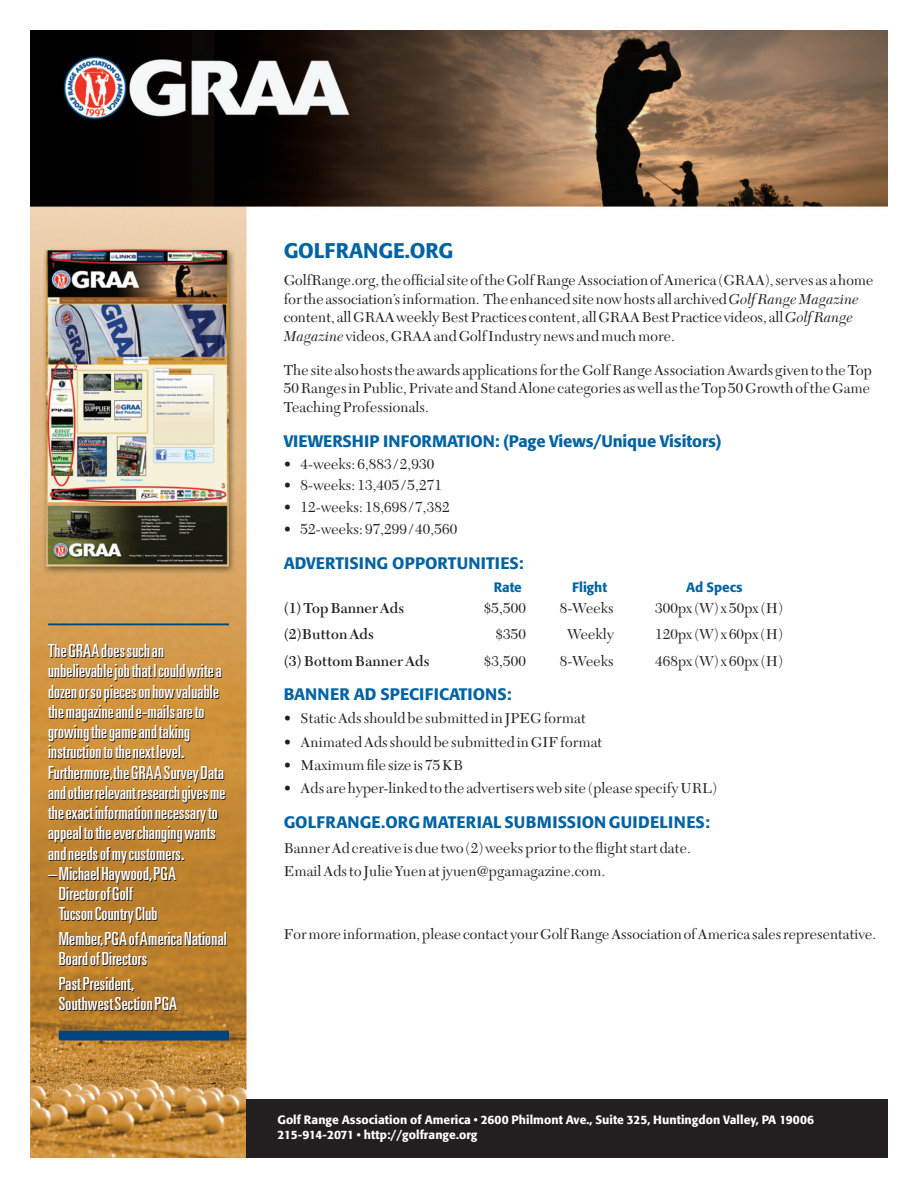
<style>
.page{position:relative;width:918px;height:1188px;background:#fff}
.page>*{position:absolute;margin:0;border:0;box-sizing:border-box;transform-origin:0 0}
.t1{font:500 21px "Formata";letter-spacing:-.005em;color:#0063a4}
.t2{font:ultra-condensed 18px/20.2px "Univers";letter-spacing:.01em;color:#fff}
.t3{font:500 16.5px "Formata";letter-spacing:.005em;color:#0063a4}
.t4{font:15px/18.6px "New Caledonia";letter-spacing:.01em;color:#231f20}
.t5{font:600 15px "New Caledonia";letter-spacing:.01em;color:#231f20}
.t6{font:500 13.5px "Formata";color:#0063a4}
.t7{font:500 12px/15px "Formata";letter-spacing:.005em;color:#fff}
.s1{font-style:italic}
</style>
<div class="page">
<img style="left:30px;top:30px;width:857px;height:1127px">
<div style="left:246px;top:1099px;width:642px;height:59px;background:#231f20"></div>
<svg style="left:60px;top:1040px;width:169px;height:1px"></svg>
<hr style="left:48px;top:624px;width:181px;height:1px;background:#01457f">
<div style="left:59px;top:1031px;width:170px;height:9px;background:#01457f"></div>
<p class="t2" style="left:48px;top:642px;width:118px">The GRAA does such an</p>
<p class="t2" style="left:48px;top:662px;width:175px">unbelievable job that I could write a</p>
<p class="t2" style="left:48px;top:683px;width:173px">dozen or so pieces on how valuable</p>
<p class="t2" style="left:48px;top:703px;width:158px">the magazine and e-mails are to</p>
<p class="t2" style="left:48px;top:723px;width:144px">growing the game and taking</p>
<p class="t2" style="left:48px;top:743px;width:138px">instruction to the next level.</p>
<p class="t2" style="left:48px;top:764px;width:178px">Furthermore,the GRAA Survey Data</p>
<p class="t2" style="left:48px;top:784px;width:179px">and other relevant research gives me</p>
<p class="t2" style="left:48px;top:804px;width:171px">the exact information necessary to</p>
<p class="t2" style="left:48px;top:824px;width:169px">appeal to the ever changing wants</p>
<p class="t2" style="left:48px;top:845px;width:138px">and needs of my customers.</p>
<p class="t2" style="left:48px;top:865px;width:130px">–Michael Haywood, PGA</p>
<p class="t2" style="left:59px;top:885px;width:76px">Director of Golf</p>
<p class="t2" style="left:59px;top:905px;width:100px">Tucson Country Club</p>
<p class="t2" style="left:59px;top:930px;width:170px">Member, PGA of America National<br>Board of Directors</p>
<p class="t2" style="left:59px;top:975px;width:120px">Past President,<br>Southwest Section PGA</p>
<h1 class="t1" style="left:284px;top:241px;width:171px">GOLFRANGE.ORG</h1>
<p class="t4" style="left:284px;top:272px;width:591px">GolfRange.org, the official site of the Golf Range Association of America (GRAA), serves as a home for the association’s information. The enhanced site now hosts all archived <span class="s1">Golf Range Magazine </span>content, all GRAA weekly Best Practices content, all GRAA Best Practice videos, all <span class="s1">Golf Range Magazine</span> videos, GRAA and Golf Industry news and much more.</p>
<p class="t4" style="left:284px;top:362px;width:590px;text-align:justify">The site also hosts the awards applications for the Golf Range Association Awards given to the Top 50 Ranges in Public, Private and Stand Alone categories as well as the Top 50 Growth of the Game Teaching Professionals.</p>
<p class="t3" style="left:284px;top:434px;width:440px">VIEWERSHIP INFORMATION: (Page Views/Unique Visitors)</p>
<p class="t4" style="left:284px;top:456px;width:152px">• 4-weeks: 6,883 / 2,930</p>
<p class="t4" style="left:284px;top:478px;width:160px">• 8-weeks: 13,405 / 5,271</p>
<p class="t4" style="left:284px;top:499px;width:167px">• 12-weeks: 18,698 / 7,382</p>
<p class="t4" style="left:284px;top:521px;width:175px">• 52-weeks: 97,299 / 40,560</p>
<p class="t3" style="left:284px;top:555px;width:241px">ADVERTISING OPPORTUNITIES:</p>
<p class="t6" style="left:494px;top:581px;width:30px">Rate</p>
<p class="t6" style="left:572px;top:581px;width:37px">Flight</p>
<p class="t6" style="left:686px;top:581px;width:58px">Ad Specs</p>
<p class="t5" style="left:284px;top:602px;width:122px">(1) Top Banner Ads</p>
<p class="t4" style="left:484px;top:601px;width:43px">$5,500</p>
<p class="t4" style="left:560px;top:601px;width:55px">8-Weeks</p>
<p class="t4" style="left:655px;top:601px;width:130px">300px (W) x 50px (H)</p>
<p class="t5" style="left:284px;top:628px;width:92px">(2)Button Ads</p>
<p class="t4" style="left:495px;top:627px;width:32px">$350</p>
<p class="t4" style="left:567px;top:627px;width:48px">Weekly</p>
<p class="t4" style="left:655px;top:627px;width:129px">120px (W) x 60px (H)</p>
<p class="t5" style="left:284px;top:654px;width:147px">(3) Bottom Banner Ads</p>
<p class="t4" style="left:484px;top:653px;width:43px">$3,500</p>
<p class="t4" style="left:560px;top:653px;width:55px">8-Weeks</p>
<p class="t4" style="left:655px;top:653px;width:130px">468px (W) x 60px (H)</p>
<p class="t3" style="left:284px;top:687px;width:229px">BANNER AD SPECIFICATIONS:</p>
<p class="t4" style="left:284px;top:711px;width:304px">• Static Ads should be submitted in JPEG format</p>
<p class="t4" style="left:284px;top:734px;width:320px">• Animated Ads should be submitted in GIF format</p>
<p class="t4" style="left:284px;top:757px;width:181px">• Maximum file size is 75 KB</p>
<p class="t4" style="left:284px;top:780px;width:435px">• Ads are hyper-linked to the advertisers web site (please specify URL)</p>
<p class="t3" style="left:284px;top:814px;width:428px">GOLFRANGE.ORG MATERIAL SUBMISSION GUIDELINES:</p>
<p class="t4" style="left:284px;top:838px;width:409px;line-height:23.1px">Banner Ad creative is due two (2) weeks prior to the flight start date.<br>Email Ads to Julie Yuen at jyuen@pgamagazine.com.</p>
<p class="t4" style="left:284px;top:926px;width:594px">For more information, please contact your Golf Range Association of America sales representative.</p>
<p class="t7" style="left:277px;top:1114px;width:538px">Golf Range Association of America • 2600 Philmont Ave., Suite 325, Huntingdon Valley, PA 19006<br>215-914-2071 • http://golfrange.org</p>
</div>
